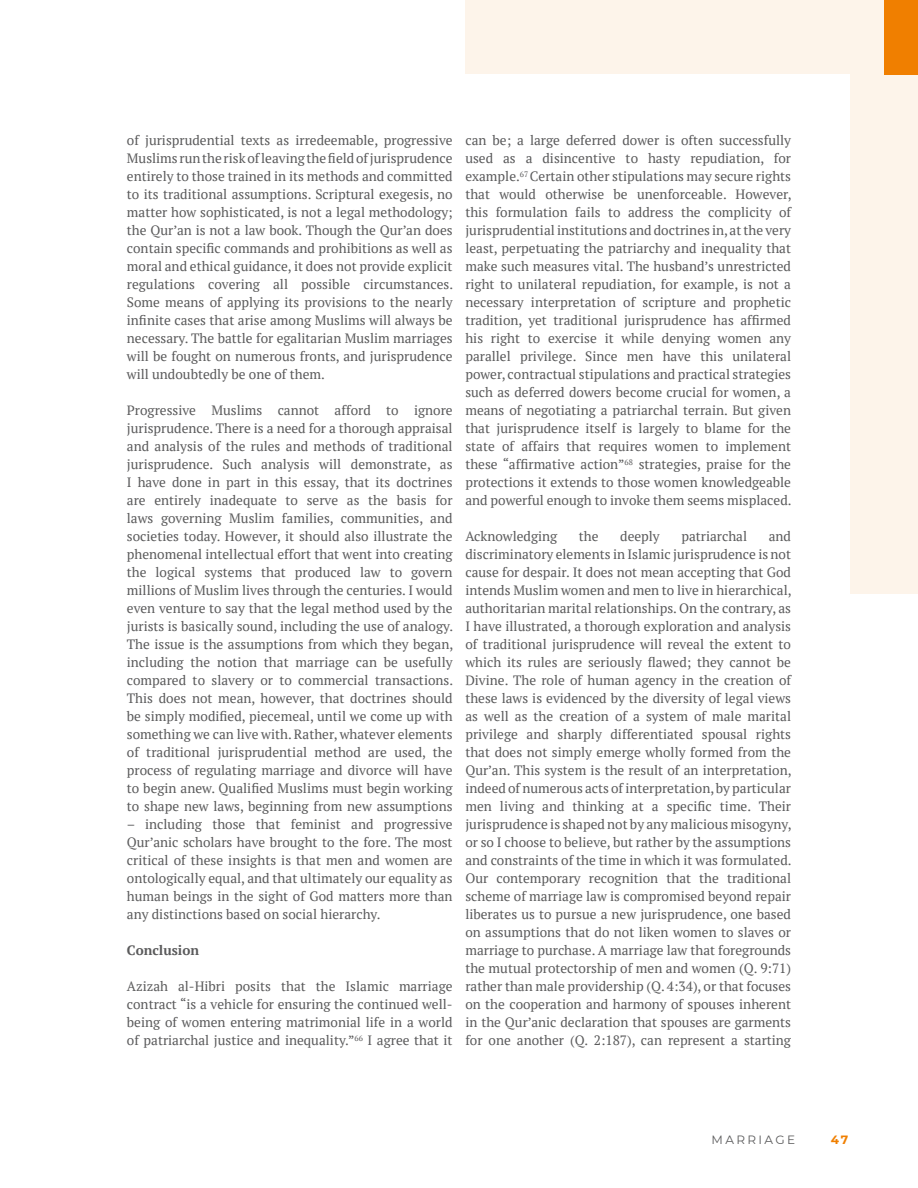
<style>
.page{position:relative;width:918px;height:1188px;background:#fff}
.page>*{position:absolute;margin:0;border:0;box-sizing:border-box;transform-origin:0 0}
.t1{font:13.5px/18px "PT Serif";color:#5a5a5b;text-align:justify}
.t2{font:700 13.5px "PT Serif";color:#5a5a5b}
.t3{font:12px "Montserrat";letter-spacing:.2em;color:#5a5a5b}
.t4{font:700 12px "Montserrat";color:#f07f00}
</style>
<div class="page">
<div style="left:465px;top:0;width:453px;height:594px;background:#fdf4ea"></div>
<div style="left:68px;top:74px;width:782px;height:1040px;background:#fff"></div>
<div style="left:884px;top:0;width:34px;height:74px;background:#f07f00"></div>
<p class="t1" style="left:127px;top:131px;width:328px">of jurisprudential texts as irredeemable, progressive Muslims run the risk of leaving the field of jurisprudence entirely to those trained in its methods and committed to its traditional assumptions. Scriptural exegesis, no matter how sophisticated, is not a legal methodology; the Qur’an is not a law book. Though the Qur’an does contain specific commands and prohibitions as well as moral and ethical guidance, it does not provide explicit regulations covering all possible circumstances.<br>Some means of applying its provisions to the nearly infinite cases that arise among Muslims will always be necessary. The battle for egalitarian Muslim marriages will be fought on numerous fronts, and jurisprudence will undoubtedly be one of them.</p>
<p class="t1" style="left:127px;top:401px;width:328px">Progressive Muslims cannot afford to ignore jurisprudence. There is a need for a thorough appraisal and analysis of the rules and methods of traditional jurisprudence. Such analysis will demonstrate, as I have done in part in this essay, that its doctrines are entirely inadequate to serve as the basis for laws governing Muslim families, communities, and societies today. However, it should also illustrate the phenomenal intellectual effort that went into creating the logical systems that produced law to govern millions of Muslim lives through the centuries. I would even venture to say that the legal method used by the jurists is basically sound, including the use of analogy.<br>The issue is the assumptions from which they began, including the notion that marriage can be usefully compared to slavery or to commercial transactions.<br>This does not mean, however, that doctrines should be simply modified, piecemeal, until we come up with something we can live with. Rather, whatever elements of traditional jurisprudential method are used, the process of regulating marriage and divorce will have to begin anew. Qualified Muslims must begin working to shape new laws, beginning from new assumptions</p>
<p class="t1" style="left:127px;top:815px;width:327px">– including those that feminist and progressive Qur’anic scholars have brought to the fore. The most critical of these insights is that men and women are ontologically equal, and that ultimately our equality as human beings in the sight of God matters more than any distinctions based on social hierarchy.</p>
<p class="t2" style="left:127px;top:942px;width:74px">Conclusion</p>
<p class="t1" style="left:127px;top:977px;width:327px">Azizah al-Hibri posits that the Islamic marriage contract “is a vehicle for ensuring the continued well&shy;being of women entering matrimonial life in a world of patriarchal justice and inequality.”<sup>66</sup> I agree that it</p>
<p class="t1" style="left:465px;top:131px;width:328px">can be; a large deferred dower is often successfully used as a disincentive to hasty repudiation, for example.<sup>67</sup> Certain other stipulations may secure rights that would otherwise be unenforceable. However, this formulation fails to address the complicity of jurisprudential institutions and doctrines in, at the very least, perpetuating the patriarchy and inequality that make such measures vital. The husband’s unrestricted right to unilateral repudiation, for example, is not a necessary interpretation of scripture and prophetic tradition, yet traditional jurisprudence has affirmed his right to exercise it while denying women any parallel privilege. Since men have this unilateral power, contractual stipulations and practical strategies such as deferred dowers become crucial for women, a means of negotiating a patriarchal terrain. But given that jurisprudence itself is largely to blame for the state of affairs that requires women to implement these “affirmative action”<sup>68</sup> strategies, praise for the protections it extends to those women knowledgeable and powerful enough to invoke them seems misplaced.</p>
<p class="t1" style="left:465px;top:527px;width:93px">Acknowledging</p>
<p class="t1" style="left:579px;top:527px;width:21px">the</p>
<p class="t1" style="left:620px;top:527px;width:41px">deeply</p>
<p class="t1" style="left:681px;top:527px;width:67px">patriarchal</p>
<p class="t1" style="left:465px;top:527px;width:328px;text-indent:303px">and discriminatory elements in Islamic jurisprudence is not cause for despair. It does not mean accepting that God intends Muslim women and men to live in hierarchical, authoritarian marital relationships. On the contrary, as I have illustrated, a thorough exploration and analysis of traditional jurisprudence will reveal the extent to which its rules are seriously flawed; they cannot be Divine. The role of human agency in the creation of these laws is evidenced by the diversity of legal views as well as the creation of a system of male marital privilege and sharply differentiated spousal rights that does not simply emerge wholly formed from the Qur’an. This system is the result of an interpretation, indeed of numerous acts of interpretation, by particular men living and thinking at a specific time. Their jurisprudence is shaped not by any malicious misogyny, or so I choose to believe, but rather by the assumptions and constraints of the time in which it was formulated.<br>Our contemporary recognition that the traditional scheme of marriage law is compromised beyond repair liberates us to pursue a new jurisprudence, one based on assumptions that do not liken women to slaves or marriage to purchase. A marriage law that foregrounds the mutual protectorship of men and women (Q. 9:71) rather than male providership (Q. 4:34), or that focuses on the cooperation and harmony of spouses inherent in the Qur’anic declaration that spouses are garments for one another (Q. 2:187), can represent a starting</p>
<p class="t3" style="left:712px;top:1131px;width:85px">MARRIAGE</p>
<p class="t4" style="left:831px;top:1131px;width:19px">47</p>
</div>
